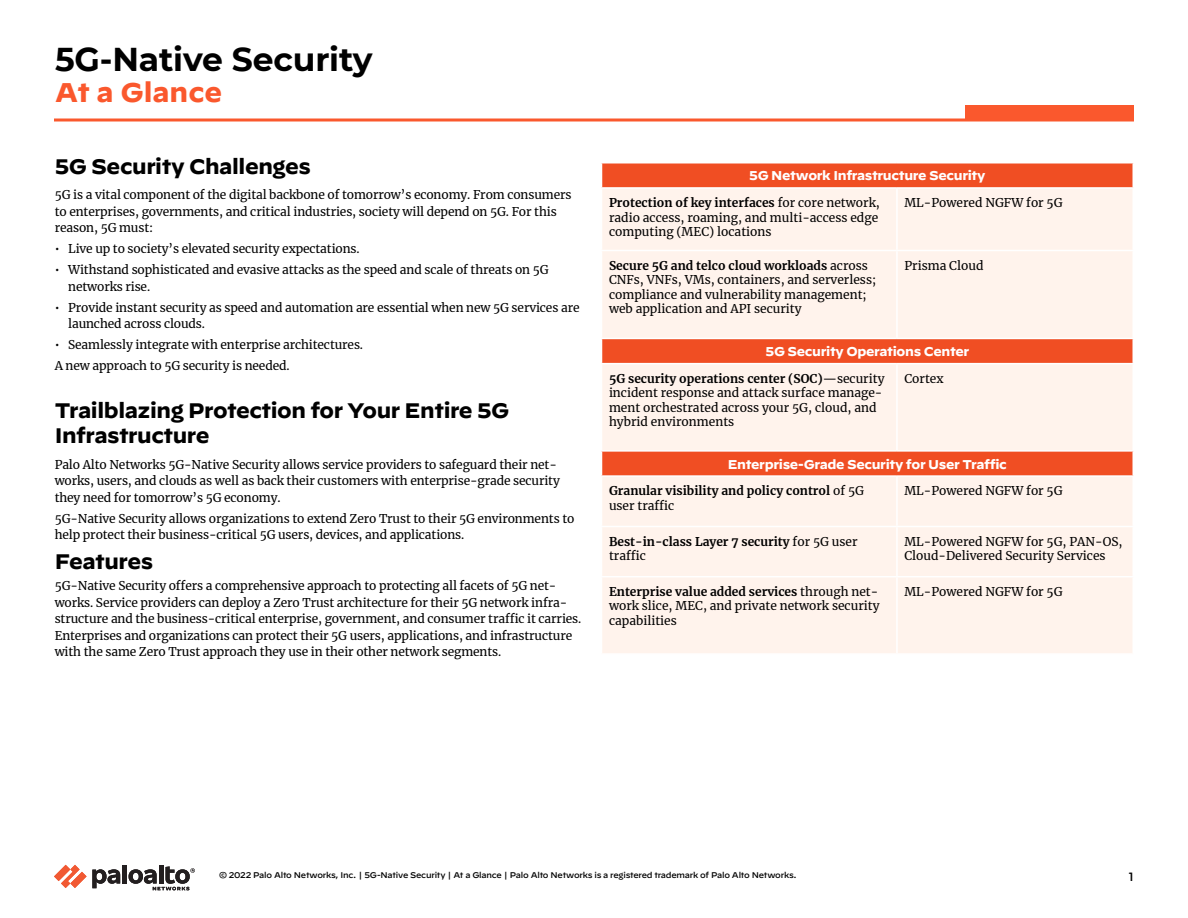
<style>
.page{position:relative;width:1188px;height:918px;background:#fff}
.page>*{position:absolute;margin:0;border:0;box-sizing:border-box;transform-origin:0 0}
.t1{font:700 33px "Montserrat";letter-spacing:-.005em;color:#000}
.t2{font:700 27px "Decimal";color:#fa582d}
.t3{font:700 21px/25.2px "Decimal";letter-spacing:-.02em;color:#000}
.t4{font:700 12.75px "Decimal";letter-spacing:-.025em;color:#fff}
.t5{font:12px/16.5px "Merriweather";letter-spacing:-.01em;color:#000}
.t6{font:700 12px/14.4px "Merriweather";color:#000}
.t7{font:500 12px "Decimal";color:#000}
.t8{font:500 8.25px "Decimal";letter-spacing:-.025em;color:#000}
.s1{font-weight:700}
.s2{font-weight:400}
</style>
<div class="page">
<div style="left:965px;top:106px;width:169px;height:13px;background:#fa582d"></div>
<svg style="left:54px;top:118px;width:1080px;height:4px;background:#fa7e5c"></svg>
<hr style="left:123px;top:865px;width:4px;height:19px;background:#231f20">
<svg style="left:54px;top:865px;width:66px;height:23px"></svg>
<hr style="left:159px;top:865px;width:4px;height:19px;background:#231f20">
<svg style="left:129px;top:866px;width:66px;height:24px"></svg>
<div style="left:602px;top:164px;width:530px;height:23px;background:#f04e23"></div>
<svg style="left:602px;top:189px;width:530px;height:464px;background:#fde2d7"></svg>
<hr style="left:896px;top:364px;width:2px;height:86px;background:#fff">
<hr style="left:896px;top:477px;width:2px;height:49px;background:#fff">
<hr style="left:896px;top:189px;width:2px;height:61px;background:#fff">
<hr style="left:601px;top:526px;width:296px;height:1px;background:#fff">
<hr style="left:601px;top:250px;width:296px;height:1px;background:#fff">
<hr style="left:897px;top:526px;width:237px;height:1px;background:#fff">
<hr style="left:896px;top:527px;width:2px;height:49px;background:#fff">
<hr style="left:897px;top:250px;width:237px;height:1px;background:#fff">
<hr style="left:896px;top:251px;width:2px;height:87px;background:#fff">
<hr style="left:601px;top:576px;width:296px;height:1px;background:#fff">
<hr style="left:897px;top:576px;width:237px;height:1px;background:#fff">
<hr style="left:896px;top:577px;width:2px;height:76px;background:#fff">
<hr style="left:601px;top:338px;width:296px;height:1px;background:#fff">
<hr style="left:897px;top:338px;width:237px;height:1px;background:#fff">
<hr style="left:601px;top:363px;width:296px;height:1px;background:#fff">
<hr style="left:897px;top:363px;width:237px;height:1px;background:#fff">
<hr style="left:601px;top:450px;width:296px;height:2px;background:#fff">
<hr style="left:897px;top:450px;width:237px;height:2px;background:#fff">
<hr style="left:601px;top:475px;width:296px;height:2px;background:#fff">
<hr style="left:897px;top:475px;width:237px;height:2px;background:#fff">
<h1 class="t1" style="left:55px;top:35px;width:319px">5G-Native Security</h1>
<h2 class="t2" style="left:55px;top:77px;width:169px">At a Glance</h2>
<h3 class="t3" style="left:55px;top:154px;width:258px">5G Security Challenges</h3>
<p class="t5" style="left:55px;top:186px;width:518px">5G is a vital component of the digital backbone of tomorrow’s economy. From consumers to enterprises, governments, and critical industries, society will depend on 5G. For this reason, 5G must:</p>
<p class="t5" style="left:55px;top:240px;width:307px">• Live up to society’s elevated security expectations.</p>
<p class="t5" style="left:68px;top:261px;width:482px;text-indent:-14px">• Withstand sophisticated and evasive attacks as the speed and scale of threats on 5G networks rise.</p>
<p class="t5" style="left:68px;top:299px;width:513px;text-indent:-14px">• Provide instant security as speed and automation are essential when new 5G services are launched across clouds.</p>
<p class="t5" style="left:55px;top:334px;width:310px;line-height:21px">• Seamlessly integrate with enterprise architectures.<br>A new approach to 5G security is needed.</p>
<h3 class="t3" style="left:55px;top:398px;width:456px">Trailblazing Protection for Your Entire 5G<br>Infrastructure</h3>
<p class="t5" style="left:55px;top:456px;width:507px">Palo Alto Networks 5G-Native Security allows service providers to safeguard their net&shy;works, users, and clouds as well as back their customers with enterprise-grade security they need for tomorrow’s 5G economy.</p>
<p class="t5" style="left:55px;top:510px;width:521px">5G-Native Security allows organizations to extend Zero Trust to their 5G environments to help protect their business-critical 5G users, devices, and applications.</p>
<h3 class="t3" style="left:55px;top:549px;width:100px">Features</h3>
<p class="t5" style="left:55px;top:577px;width:528px">5G-Native Security offers a comprehensive approach to protecting all facets of 5G net&shy;works. Service providers can deploy a Zero Trust architecture for their 5G network infra&shy;structure and the business-critical enterprise, government, and consumer traffic it carries.<br>Enterprises and organizations can protect their 5G users, applications, and infrastructure with the same Zero Trust approach they use in their other network segments.</p>
<p class="t4" style="left:749px;top:169px;width:238px">5G Network Infrastructure Security</p>
<p class="t5" style="left:609px;top:195px;width:272px;line-height:14.4px"><span class="s1">Protection of key interfaces</span> for core network, radio access, roaming, and multi-access edge computing (MEC) locations</p>
<p class="t5" style="left:904px;top:194px;width:160px">ML-Powered NGFW for 5G</p>
<p class="t5" style="left:609px;top:258px;width:269px;line-height:14.4px"><span class="s1">Secure 5G and telco cloud workloads</span> across CNFs, VNFs, VMs, containers, and serverless; compliance and vulnerability management; web application and API security</p>
<p class="t5" style="left:904px;top:257px;width:81px">Prisma Cloud</p>
<p class="t4" style="left:766px;top:344px;width:205px">5G Security Operations Center</p>
<p class="t5" style="left:609px;top:371px;width:277px;line-height:14.4px"><span class="s1">5G security operations center (SOC)</span>—security incident response and attack surface manage&shy;ment orchestrated across your 5G, cloud, and hybrid environments</p>
<p class="t5" style="left:904px;top:370px;width:41px">Cortex</p>
<p class="t4" style="left:728px;top:457px;width:280px">Enterprise-Grade Security for User Traffic</p>
<p class="t6" style="left:609px;top:483px;width:257px">Granular visibility and policy control <span class="s2">of 5G user traffic</span></p>
<p class="t5" style="left:904px;top:482px;width:160px">ML-Powered NGFW for 5G</p>
<p class="t6" style="left:609px;top:534px;width:250px">Best-in-class Layer 7 security <span class="s2">for 5G user traffic</span></p>
<p class="t5" style="left:904px;top:534px;width:220px;line-height:14.4px">ML-Powered NGFW for 5G, PAN-OS,<br>Cloud-Delivered Security Services</p>
<p class="t5" style="left:609px;top:584px;width:272px;line-height:14.4px;text-align:justify"><span class="s1">Enterprise value added services</span> through net&shy;work slice, MEC, and private network security capabilities</p>
<p class="t5" style="left:904px;top:583px;width:160px">ML-Powered NGFW for 5G</p>
<p class="t8" style="left:219px;top:867px;width:579px">© 2022 Palo Alto Networks, Inc. | 5G-Native Security | At a Glance | Palo Alto Networks is a registered trademark of Palo Alto Networks.</p>
<p class="t7" style="left:1129px;top:866px;width:7px">1</p>
</div>
